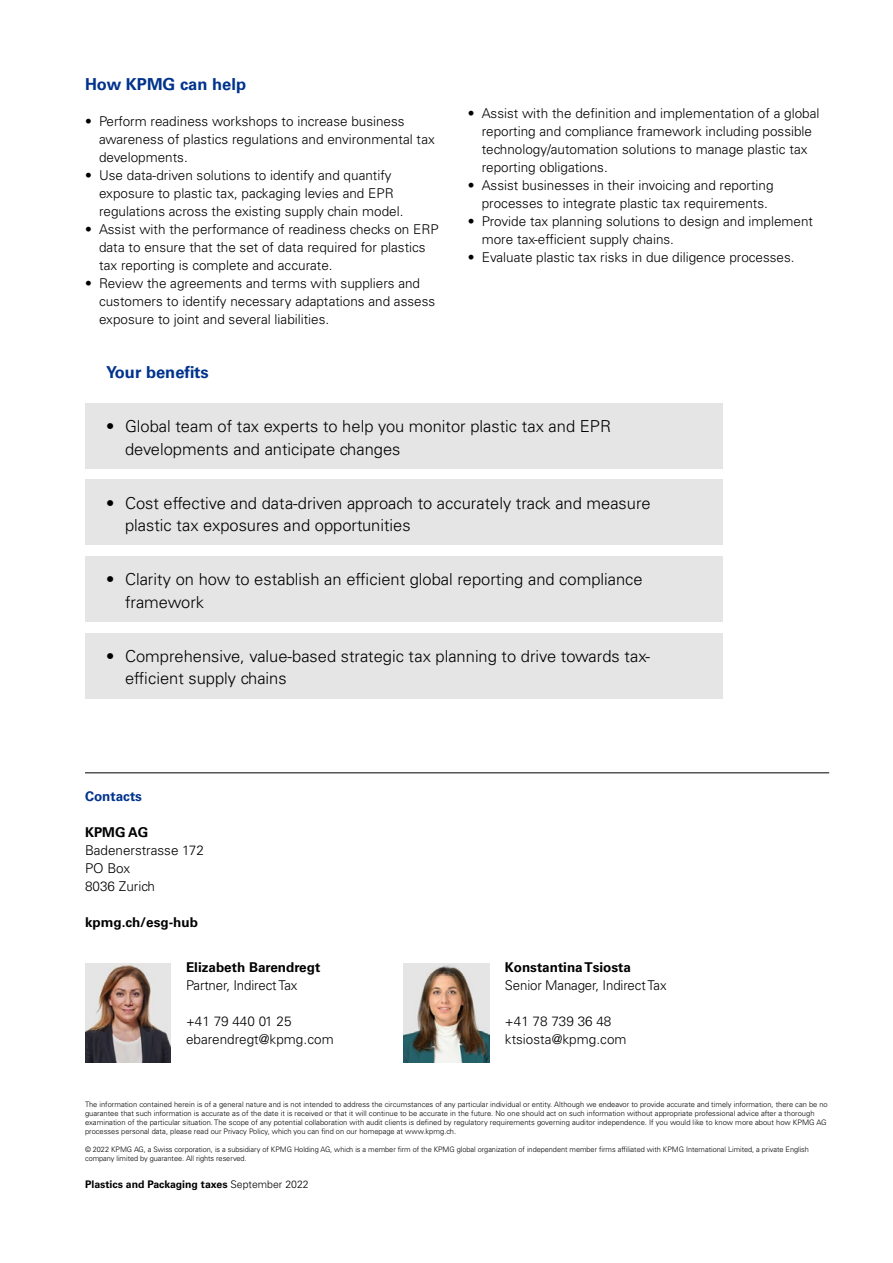
<style>
.page{position:relative;width:893px;height:1263px;background:#fff}
.page>*{position:absolute;margin:0;border:0;box-sizing:border-box;transform-origin:0 0}
.t1{font:300 16.5px/22.5px "Univers LT Std";color:#000}
.t2{font:700 16.5px "Univers LT Std";color:#00338d}
.t3{font:300 13.5px/18px "Univers LT Std";color:#000}
.t4{font:700 13.5px "Univers LT Std";color:#000}
.t5{font:700 13.5px "Univers LT Std";color:#00338d}
.t6{font:700 10.5px "Univers LT Std";color:#000}
.t7{font:300 7.5px/9px "Univers LT Std";color:#000}
.s1{font-weight:300}
</style>
<div class="page">
<div style="left:85px;top:403px;width:638px;height:65px;background:#e5e5e5"></div>
<div style="left:85px;top:480px;width:638px;height:65px;background:#e5e5e5"></div>
<div style="left:85px;top:557px;width:638px;height:65px;background:#e5e5e5"></div>
<div style="left:85px;top:633px;width:638px;height:66px;background:#e5e5e5"></div>
<hr style="left:85px;top:772px;width:744px;height:1px;background:#000">
<img style="left:85px;top:963px;width:85px;height:99px">
<img style="left:404px;top:963px;width:85px;height:99px">
<p class="t2" style="left:85px;top:75px;width:163px">How KPMG can help</p>
<p class="t3" style="left:99px;top:112px;width:337px;text-indent:-14px">• Perform readiness workshops to increase business awareness of plastics regulations and environmental tax developments.</p>
<p class="t3" style="left:99px;top:166px;width:306px;text-indent:-14px">• Use data-driven solutions to identify and quantify exposure to plastic tax, packaging levies and EPR regulations across the existing supply chain model.</p>
<p class="t3" style="left:99px;top:220px;width:341px;text-indent:-14px">• Assist with the performance of readiness checks on ERP data to ensure that the set of data required for plastics tax reporting is complete and accurate.</p>
<p class="t3" style="left:99px;top:274px;width:338px;text-indent:-14px">• Review the agreements and terms with suppliers and customers to identify necessary adaptations and assess exposure to joint and several liabilities.</p>
<p class="t2" style="left:106px;top:363px;width:104px">Your benefits</p>
<p class="t3" style="left:482px;top:104px;width:339px;text-indent:-14px">• Assist with the definition and implementation of a global reporting and compliance framework including possible technology/automation solutions to manage plastic tax reporting obligations.</p>
<p class="t3" style="left:482px;top:176px;width:293px;text-indent:-14px">• Assist businesses in their invoicing and reporting processes to integrate plastic tax requirements.</p>
<p class="t3" style="left:482px;top:212px;width:333px;text-indent:-14px">• Provide tax planning solutions to design and implement more tax-efficient supply chains.</p>
<p class="t3" style="left:468px;top:248px;width:328px">• Evaluate plastic tax risks in due diligence processes.</p>
<p class="t1" style="left:125px;top:415px;width:487px;text-indent:-19px">• Global team of tax experts to help you monitor plastic tax and EPR developments and anticipate changes</p>
<p class="t1" style="left:125px;top:491px;width:527px;text-indent:-19px">• Cost effective and data-driven approach to accurately track and measure plastic tax exposures and opportunities</p>
<p class="t1" style="left:125px;top:568px;width:519px;text-indent:-19px">• Clarity on how to establish an efficient global reporting and compliance framework</p>
<p class="t1" style="left:125px;top:644px;width:526px;text-indent:-19px">• Comprehensive, value-based strategic tax planning to drive towards tax&shy;efficient supply chains</p>
<p class="t5" style="left:85px;top:788px;width:59px">Contacts</p>
<p class="t4" style="left:85px;top:824px;width:65px">KPMG AG</p>
<p class="t3" style="left:85px;top:841px;width:120px">Badenerstrasse 172<br>PO Box<br>8036 Zurich</p>
<p class="t4" style="left:85px;top:914px;width:114px">kpmg.ch/esg-hub</p>
<p class="t4" style="left:186px;top:959px;width:136px">Elizabeth Barendregt</p>
<p class="t3" style="left:186px;top:976px;width:113px">Partner, Indirect Tax</p>
<p class="t3" style="left:186px;top:1012px;width:149px">+41 79 440 01 25 ebarendregt@kpmg.com</p>
<p class="t4" style="left:505px;top:959px;width:128px">Konstantina Tsiosta</p>
<p class="t3" style="left:505px;top:976px;width:163px">Senior Manager, Indirect Tax</p>
<p class="t3" style="left:505px;top:1012px;width:123px">+41 78 739 36 48 ktsiosta@kpmg.com</p>
<p class="t7" style="left:85px;top:1100px;width:744px">The information contained herein is of a general nature and is not intended to address the circumstances of any particular individual or entity. Although we endeavor to provide accurate and timely information, there can be no guarantee that such information is accurate as of the date it is received or that it will continue to be accurate in the future. No one should act on such information without appropriate professional advice after a thorough examination of the particular situation. The scope of any potential collaboration with audit clients is defined by regulatory requirements governing auditor independence. If you would like to know more about how KPMG AG processes personal data, please read our Privacy Policy, which you can find on our homepage at www.kpmg.ch.</p>
<p class="t7" style="left:85px;top:1145px;width:725px">© 2022 KPMG AG, a Swiss corporation, is a subsidiary of KPMG Holding AG, which is a member firm of the KPMG global organization of independent member firms affiliated with KPMG International Limited, a private English company limited by guarantee. All rights reserved.</p>
<p class="t6" style="left:85px;top:1178px;width:225px">Plastics and Packaging taxes <span class="s1">September 2022</span></p>
</div>
